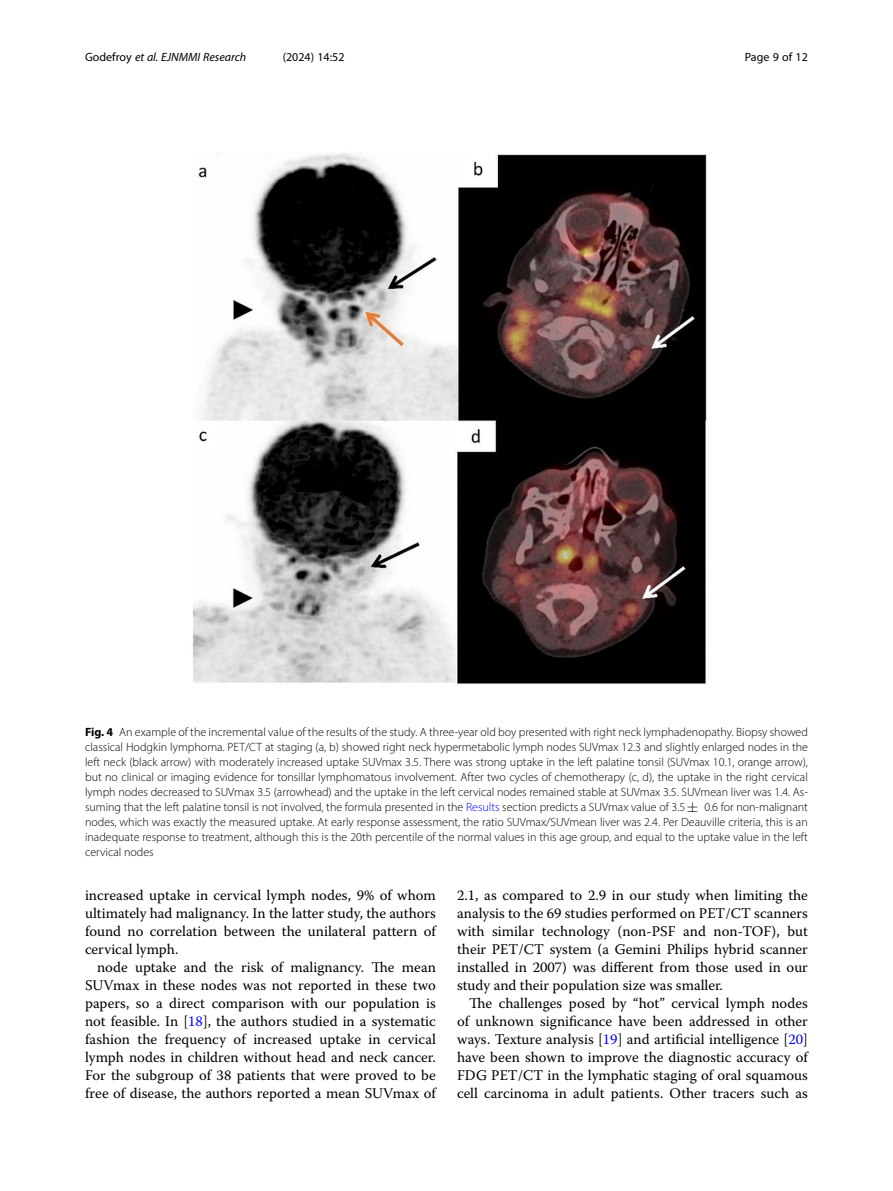
<style>
.page{position:relative;width:893px;height:1191px;background:#fff}
.page>*{position:absolute;margin:0;border:0;box-sizing:border-box;transform-origin:0 0}
.t1{font:14.85px "CMSY10";color:#000}
.Body_Text_Indent{font:14.7px/18px "Warnock Pro";color:#000;text-align:justify}
.Figure_Caption{font:300 12px/15px "Myriad Pro";color:#000;text-align:justify}
.t2{font:italic 12px "Myriad Pro";color:#000}
.t3{font:12px "Myriad Pro";color:#000}
.s1{font-style:normal}
.s2{font-weight:700}
.s3{color:#00f}
</style>
<div class="page">
<img style="left:193px;top:153px;width:514px;height:531px">
<p class="t2" style="left:85px;top:50px;width:163px"><span class="s1">Godefroy</span> et al. EJNMMI Research</p>
<p class="t3" style="left:283px;top:50px;width:63px">(2024) 14:52</p>
<p class="t3" style="left:745px;top:50px;width:65px">Page 9 of 12</p>
<p class="Figure_Caption" style="left:85px;top:724px;width:724px"><span class="s2">Fig. 4</span> An example of the incremental value of the results of the study. A three-year old boy presented with right neck lymphadenopathy. Biopsy showed classical Hodgkin lymphoma. PET/CT at staging (a, b) showed right neck hypermetabolic lymph nodes SUVmax 12.3 and slightly enlarged nodes in the left neck (black arrow) with moderately increased uptake SUVmax 3.5. There was strong uptake in the left palatine tonsil (SUVmax 10.1, orange arrow), but no clinical or imaging evidence for tonsillar lymphomatous involvement. After two cycles of chemotherapy (c, d), the uptake in the right cervical lymph nodes decreased to SUVmax 3.5 (arrowhead) and the uptake in the left cervical nodes remained stable at SUVmax 3.5. SUVmean liver was 1.4. As&shy;suming that the left palatine tonsil is not involved, the formula presented in the <span class="s3">Results</span> section predicts a SUVmax value of 3.5</p>
<p class="t1" style="left:687px;top:798px;width:13px">±</p>
<p class="Figure_Caption" style="left:85px;top:799px;width:724px;text-indent:619px">0.6 for non-malignant nodes, which was exactly the measured uptake. At early response assessment, the ratio SUVmax/SUVmean liver was 2.4. Per Deauville criteria, this is an inadequate response to treatment, although this is the 20th percentile of the normal values in this age group, and equal to the uptake value in the left cervical nodes</p>
<p class="Body_Text_Indent" style="left:85px;top:886px;width:352px">increased uptake in cervical lymph nodes, 9% of whom ultimately had malignancy. In the latter study, the authors found no correlation between the unilateral pattern of cervical lymph.</p>
<p class="Body_Text_Indent" style="left:85px;top:958px;width:352px;text-indent:12px">node uptake and the risk of malignancy. The mean SUVmax in these nodes was not reported in these two papers, so a direct comparison with our population is not feasible. In [<span class="s3">18</span>], the authors studied in a systematic fashion the frequency of increased uptake in cervical lymph nodes in children without head and neck cancer.<br>For the subgroup of 38 patients that were proved to be free of disease, the authors reported a mean SUVmax of</p>
<p class="Body_Text_Indent" style="left:457px;top:886px;width:352px">2.1, as compared to 2.9 in our study when limiting the analysis to the 69 studies performed on PET/CT scanners with similar technology (non-PSF and non-TOF), but their PET/CT system (a Gemini Philips hybrid scanner installed in 2007) was different from those used in our study and their population size was smaller.</p>
<p class="Body_Text_Indent" style="left:457px;top:994px;width:352px;text-indent:12px">The challenges posed by “hot” cervical lymph nodes of unknown significance have been addressed in other ways. Texture analysis [<span class="s3">19</span>] and artificial intelligence [<span class="s3">20</span>] have been shown to improve the diagnostic accuracy of FDG PET/CT in the lymphatic staging of oral squamous cell carcinoma in adult patients. Other tracers such as</p>
</div>
